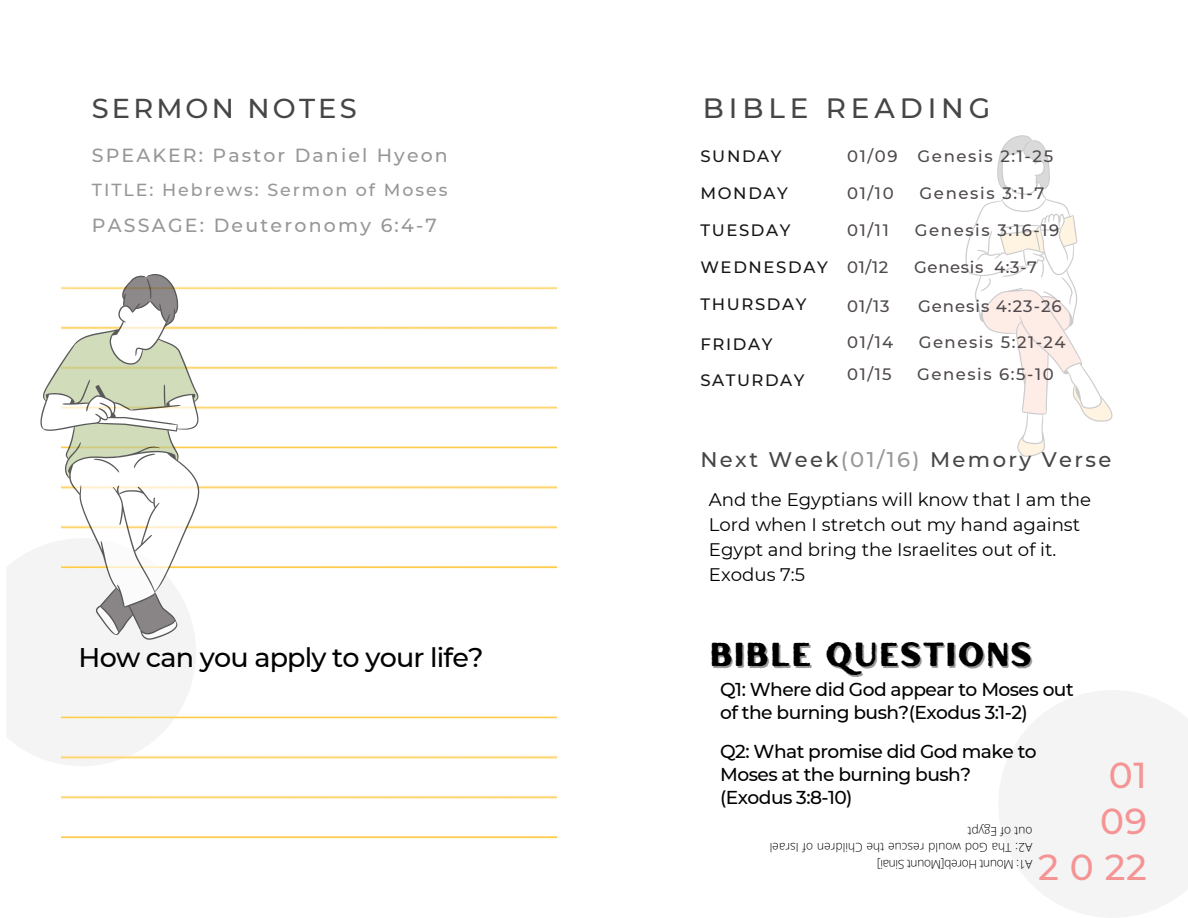
<style>
.page{position:relative;width:1188px;height:918px;background:#fff}
.page>*{position:absolute;margin:0;border:0;box-sizing:border-box;transform-origin:0 0}
.t1{font:500 36px "Montserrat";letter-spacing:.02em;color:#f49494}
.t2{font:33.15px "Hertical Sans Rough";letter-spacing:.045em;color:#000}
.t3{font:500 27.9px "Montserrat";letter-spacing:.175em;color:#464645}
.t4{font:500 27.3px "Montserrat";letter-spacing:.115em;color:#464645}
.t5{font:500 27px "Montserrat";letter-spacing:-.03em;color:#000}
.t6{font:500 21.15px "Montserrat";letter-spacing:.115em;color:#464645}
.t7{font:500 18.9px "Montserrat";letter-spacing:.11em;color:#989797}
.t8{font:500 18.6px/22.8px "Montserrat";letter-spacing:-.03em;color:#000}
.t9{font:18.15px/24.9px "Montserrat";color:#000}
.t10{font:500 17.4px "Montserrat";letter-spacing:.11em;color:#989797}
.t11{font:500 16.5px "Montserrat";letter-spacing:.095em;color:#4f494b}
.t12{font:500 16.5px "Montserrat";letter-spacing:.1em;color:#171615}
.t13{font:500 16.5px "Montserrat";letter-spacing:.06em;color:#4f494b}
.t14{font:500 16.5px "Montserrat";letter-spacing:.04em;color:#4f494b}
.t15{font:300 12px/16.5px "Open Sans";color:#000}
.s1{color:#989797}
</style>
<div class="page">
<svg style="left:999px;top:690px;width:189px;height:228px"></svg>
<img style="left:200px;top:286px;width:356px;height:283px">
<img style="left:61px;top:716px;width:495px;height:123px">
<svg style="left:7px;top:547px;width:191px;height:219px"></svg>
<svg style="left:40px;top:274px;width:160px;height:366px"></svg>
<svg style="left:965px;top:135px;width:148px;height:322px"></svg>
<p class="t4" style="left:92px;top:92px;width:266px">SERMON NOTES</p>
<p class="t7" style="left:92px;top:144px;width:358px">SPEAKER: Pastor Daniel Hyeon</p>
<p class="t10" style="left:92px;top:179px;width:357px">TITLE: Hebrews: Sermon of Moses</p>
<p class="t7" style="left:92px;top:214px;width:347px">PASSAGE: Deuteronomy 6:4-7</p>
<p class="t5" style="left:79px;top:641px;width:406px">How can you apply to your life?</p>
<p class="t3" style="left:703px;top:91px;width:289px">BIBLE READING</p>
<p class="t12" style="left:700px;top:146px;width:83px">SUNDAY</p>
<p class="t12" style="left:700px;top:183px;width:89px">MONDAY</p>
<p class="t12" style="left:700px;top:220px;width:92px">TUESDAY</p>
<p class="t12" style="left:700px;top:257px;width:129px">WEDNESDAY</p>
<p class="t12" style="left:700px;top:294px;width:108px">THURSDAY</p>
<p class="t12" style="left:700px;top:334px;width:74px">FRIDAY</p>
<p class="t12" style="left:700px;top:370px;width:106px">SATURDAY</p>
<p class="t11" style="left:847px;top:146px;width:207px">01/09 Genesis 2:1-25</p>
<p class="t11" style="left:847px;top:183px;width:48px">01/10</p>
<p class="t11" style="left:920px;top:183px;width:126px">Genesis 3:1-7</p>
<p class="t11" style="left:847px;top:220px;width:43px">01/11</p>
<p class="t11" style="left:915px;top:220px;width:146px">Genesis 3:16-19</p>
<p class="t11" style="left:847px;top:257px;width:43px">01/12</p>
<p class="t14" style="left:914px;top:257px;width:124px">Genesis 4:3-7</p>
<p class="t11" style="left:847px;top:297px;width:44px">01/13</p>
<p class="t13" style="left:918px;top:297px;width:145px">Genesis 4:23-26</p>
<p class="t11" style="left:847px;top:332px;width:48px">01/14</p>
<p class="t11" style="left:919px;top:332px;width:148px">Genesis 5:21-24</p>
<p class="t11" style="left:847px;top:364px;width:46px">01/15</p>
<p class="t11" style="left:917px;top:364px;width:138px">Genesis 6:5-10</p>
<p class="t6" style="left:700px;top:447px;width:413px">Next Week<span class="s1">(01/16)</span> Memory Verse</p>
<p class="t9" style="left:709px;top:488px;width:384px">And the Egyptians will know that I am the<br>Lord when I stretch out my hand against<br>Egypt and bring the Israelites out of it.</p>
<p class="t9" style="left:709px;top:562px;width:98px">Exodus 7:5</p>
<p class="t2" style="left:710px;top:632px;width:323px">BIBLE QUESTIONS</p>
<p class="t8" style="left:720px;top:678px;width:355px">Q1: Where did God appear to Moses out of the burning bush?(Exodus 3:1-2)</p>
<p class="t8" style="left:720px;top:740px;width:318px">Q2: What promise did God make to<br>Moses at the burning bush?</p>
<p class="t8" style="left:720px;top:786px;width:134px">(Exodus 3:8-10)</p>
<p class="t1" style="left:1109px;top:753px;width:39px">01</p>
<p class="t1" style="left:1100px;top:799px;width:48px">09</p>
<p class="t1" style="left:1038px;top:845px;width:110px">2022</p>
<p class="t15" style="left:1032px;top:856px;width:264px;rotate:-180deg">ahT: 2A G do w d l uo eucser eht C nerd l i h f o l ear s I t pygEf ot uo</p>
<p class="t15" style="left:1032px;top:873px;width:157px;rotate:-180deg">M: 1A Ht nuo M[ be r o ] i an i St nuo</p>
</div>
